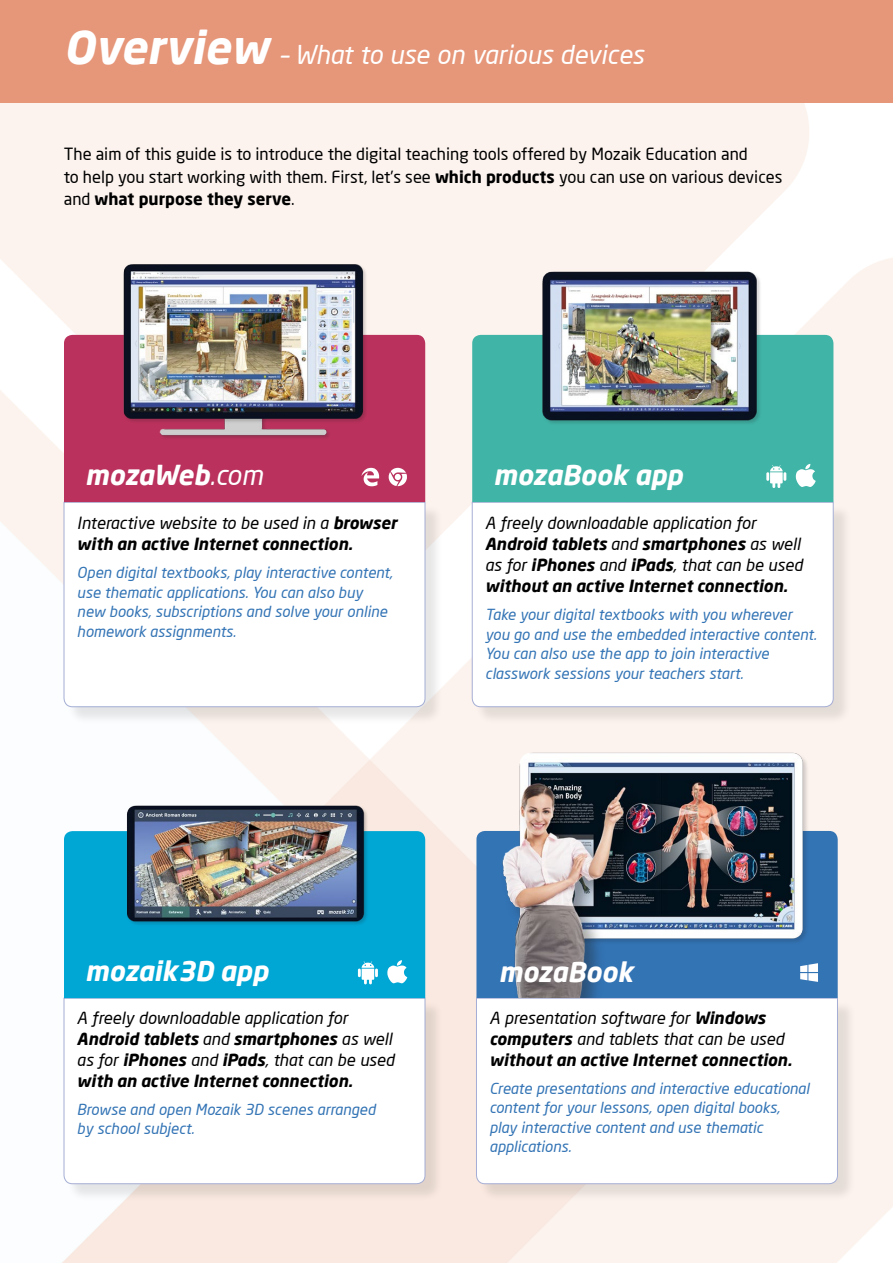
<style>
.page{position:relative;width:893px;height:1263px;background:#fff}
.page>*{position:absolute;margin:0;border:0;box-sizing:border-box;transform-origin:0 0}
.t1{font:italic 700 27px "Neo Sans Pro";color:#fff}
.t2{font:italic 25.5px "Neo Sans Pro";color:#fff}
.t3{font:italic 700 16.5px/21px "Neo Sans Pro";color:#000}
.t4{font:16.5px/22.5px "Neo Sans Pro";color:#000}
.t5{font:italic 15px/19.5px "Neo Sans Pro";color:#3374b5}
.s1{font-weight:700;font-size:45px}
.s2{font-weight:700}
.s3{font-weight:400}
</style>
<div class="page">
<div style="left:0;top:0;width:893px;height:102px;background:#e69679"></div>
<div style="left:66px;top:504px;width:378px;height:222px;background:#000;opacity:.1"></div>
<svg style="left:64px;top:502px;width:361px;height:205px"></svg>
<div style="left:66px;top:1000px;width:378px;height:203px;background:#000;opacity:.1"></div>
<svg style="left:64px;top:998px;width:361px;height:186px"></svg>
<div style="left:474px;top:504px;width:378px;height:222px;background:#000;opacity:.1"></div>
<svg style="left:472px;top:502px;width:362px;height:205px"></svg>
<div style="left:478px;top:1000px;width:378px;height:203px;background:#000;opacity:.1"></div>
<svg style="left:476px;top:998px;width:362px;height:186px"></svg>
<div style="left:64px;top:335px;width:361px;height:167px;background:#b9315c"></div>
<div style="left:64px;top:831px;width:361px;height:167px;background:#00a6d4"></div>
<div style="left:472px;top:335px;width:361px;height:167px;background:#40b4a7"></div>
<div style="left:476px;top:831px;width:362px;height:167px;background:#3374b5"></div>
<svg style="left:387px;top:960px;width:20px;height:23px"></svg>
<svg style="left:796px;top:464px;width:20px;height:23px"></svg>
<svg style="left:358px;top:961px;width:20px;height:23px"></svg>
<svg style="left:766px;top:465px;width:20px;height:23px"></svg>
<svg style="left:813px;top:963px;width:5px;height:19px"></svg>
<svg style="left:389px;top:468px;width:18px;height:18px"></svg>
<svg style="left:361px;top:468px;width:18px;height:18px"></svg>
<img style="left:494px;top:260px;width:307px;height:179px">
<img style="left:101px;top:770px;width:279px;height:173px">
<img style="left:113px;top:258px;width:268px;height:191px">
<img style="left:486px;top:746px;width:327px;height:252px">
<h2 class="t2" style="left:64px;top:39px;width:582px"><span class="s1">Overview</span> – What to use on various devices</h2>
<p class="t4" style="left:64px;top:143px;width:720px">The aim of this guide is to introduce the digital teaching tools offered by Mozaik Education and<br>to help you start working with them. First, let’s see <span class="s2">which products</span> you can use on various devices and <span class="s2">what purpose they serve</span>.</p>
<h1 class="t1" style="left:85px;top:458px;width:179px">mozaWeb<span class="s3">.com</span></h1>
<p class="t3" style="left:77px;top:512px;width:322px"><span class="s3">Interactive website to be used in a</span> browser with an active Internet connection.</p>
<p class="t5" style="left:77px;top:563px;width:317px">Open digital textbooks, play interactive content, use thematic applications. You can also buy new books, subscriptions and solve your online homework assignments.</p>
<h1 class="t1" style="left:493px;top:458px;width:191px">mozaBook app</h1>
<p class="t3" style="left:485px;top:512px;width:319px"><span class="s3">A freely downloadable application for </span>Android tablets <span class="s3">and</span> smartphones <span class="s3">as well as for</span> iPhones <span class="s3">and</span> iPads<span class="s3">, that can be used </span>without an active Internet connection.</p>
<p class="t5" style="left:485px;top:605px;width:333px">Take your digital textbooks with you wherever you go and use the embedded interactive content.<br>You can also use the app to join interactive classwork sessions your teachers start.</p>
<h1 class="t1" style="left:85px;top:954px;width:184px">mozaik3D app</h1>
<p class="t3" style="left:77px;top:1007px;width:319px"><span class="s3">A freely downloadable application for </span>Android tablets <span class="s3">and</span> smartphones <span class="s3">as well as for</span> iPhones <span class="s3">and</span> iPads<span class="s3">, that can be used </span>with an active Internet connection.</p>
<p class="t5" style="left:77px;top:1099px;width:300px">Browse and open Mozaik 3D scenes arranged by school subject.</p>
<h1 class="t1" style="left:499px;top:955px;width:136px">mozaBook</h1>
<p class="t3" style="left:489px;top:1007px;width:304px"><span class="s3">A presentation software for</span> Windows computers <span class="s3">and tablets that can be used </span>without an active Internet connection.</p>
<p class="t5" style="left:489px;top:1078px;width:321px">Create presentations and interactive educational content for your lessons, open digital books, play interactive content and use thematic applications.</p>
</div>
